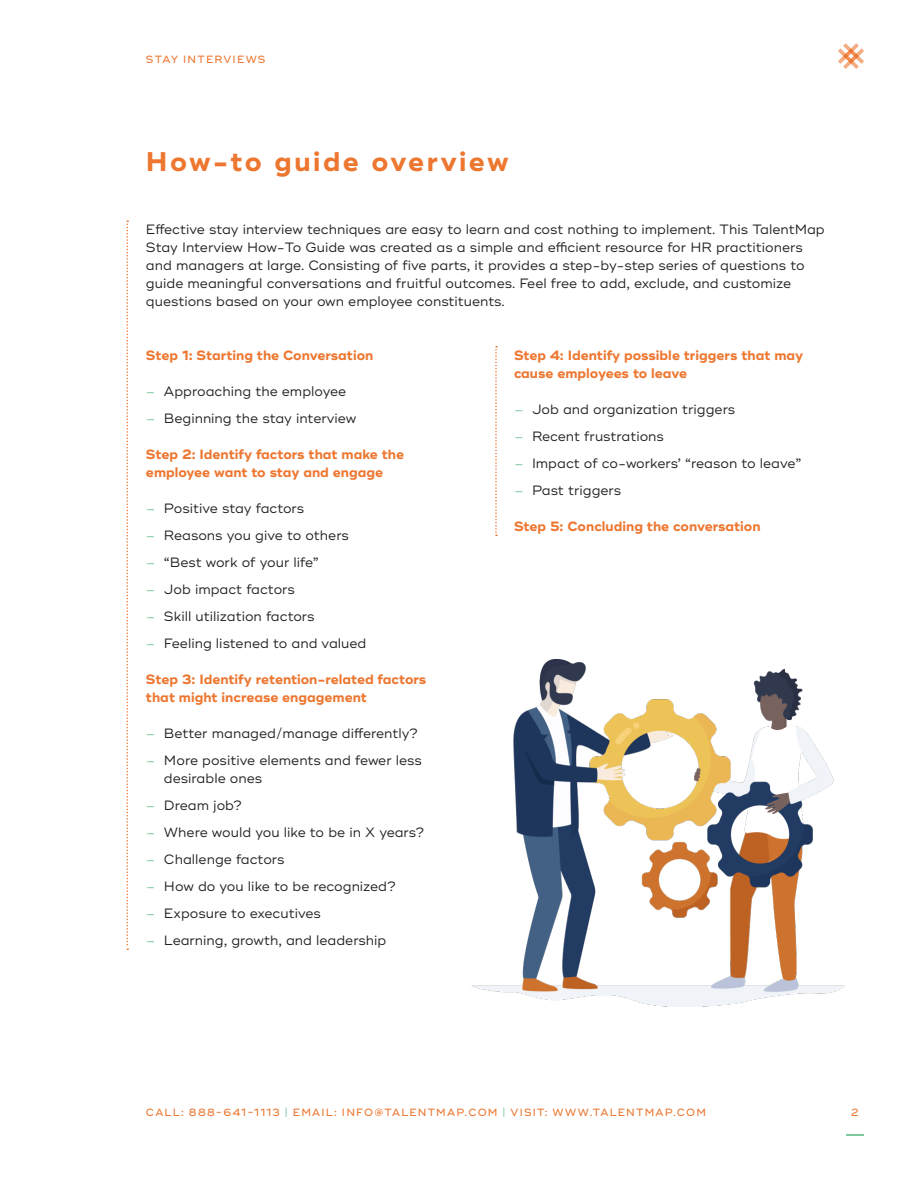
<style>
.page{position:relative;width:918px;height:1188px;background:#fff}
.page>*{position:absolute;margin:0;border:0;box-sizing:border-box;transform-origin:0 0}
.t1{font:700 27px "Ridley Grotesk";letter-spacing:.09em;color:#ed7731}
.Body{font:13.5px/18px "Ridley Grotesk";color:#231f20}
.t2{font:700 13.5px/18px "Ridley Grotesk";color:#ed7731}
.t3{font:500 10.5px "Ridley Grotesk";letter-spacing:.11em;color:#ed7731}
.s1{color:#7dc99e}
</style>
<div class="page">
<svg style="left:846px;top:1135px;width:18px;height:1px"></svg>
<svg style="left:126px;top:220px;width:2px;height:730px"></svg>
<svg style="left:495px;top:346px;width:2px;height:190px"></svg>
<img style="left:471px;top:659px;width:374px;height:348px">
<svg style="left:838px;top:43px;width:26px;height:26px"></svg>
<p class="t3" style="left:146px;top:53px;width:121px">STAY INTERVIEWS</p>
<p class="t1" style="left:146px;top:145px;width:364px">How-to guide overview</p>
<p class="Body" style="left:146px;top:221px;width:680px">Effective stay interview techniques are easy to learn and cost nothing to implement. This TalentMap Stay Interview How-To Guide was created as a simple and efficient resource for HR practitioners and managers at large. Consisting of five parts, it provides a step-by-step series of questions to guide meaningful conversations and fruitful outcomes. Feel free to add, exclude, and customize questions based on your own employee constituents.</p>
<h2 class="t2" style="left:146px;top:347px;width:229px">Step 1: Starting the Conversation</h2>
<p class="Body" style="left:146px;top:383px;width:202px"><span class="s1">–</span> Approaching the employee</p>
<p class="Body" style="left:146px;top:410px;width:212px"><span class="s1">–</span> Beginning the stay interview</p>
<h2 class="t2" style="left:146px;top:446px;width:260px">Step 2: Identify factors that make the employee want to stay and engage</h2>
<p class="Body" style="left:146px;top:500px;width:160px"><span class="s1">–</span> Positive stay factors</p>
<p class="Body" style="left:146px;top:527px;width:204px"><span class="s1">–</span> Reasons you give to others</p>
<p class="Body" style="left:146px;top:554px;width:174px"><span class="s1">–</span> “Best work of your life”</p>
<p class="Body" style="left:146px;top:581px;width:150px"><span class="s1">–</span> Job impact factors</p>
<p class="Body" style="left:146px;top:608px;width:170px"><span class="s1">–</span> Skill utilization factors</p>
<p class="Body" style="left:146px;top:635px;width:222px"><span class="s1">–</span> Feeling listened to and valued</p>
<h2 class="t2" style="left:146px;top:671px;width:282px">Step 3: Identify retention-related factors that might increase engagement</h2>
<p class="Body" style="left:146px;top:725px;width:273px"><span class="s1">–</span> Better managed/manage differently?</p>
<p class="Body" style="left:164px;top:752px;width:259px;text-indent:-18px"><span class="s1">–</span> More positive elements and fewer less desirable ones</p>
<p class="Body" style="left:146px;top:797px;width:97px"><span class="s1">–</span> Dream job?</p>
<p class="Body" style="left:146px;top:824px;width:280px"><span class="s1">–</span> Where would you like to be in X years?</p>
<p class="Body" style="left:146px;top:851px;width:140px"><span class="s1">–</span> Challenge factors</p>
<p class="Body" style="left:146px;top:878px;width:251px"><span class="s1">–</span> How do you like to be recognized?</p>
<p class="Body" style="left:146px;top:905px;width:176px"><span class="s1">–</span> Exposure to executives</p>
<p class="Body" style="left:146px;top:932px;width:242px"><span class="s1">–</span> Learning, growth, and leadership</p>
<h2 class="t2" style="left:514px;top:347px;width:291px">Step 4: Identify possible triggers that may cause employees to leave</h2>
<p class="Body" style="left:514px;top:401px;width:223px"><span class="s1">–</span> Job and organization triggers</p>
<p class="Body" style="left:514px;top:428px;width:152px"><span class="s1">–</span> Recent frustrations</p>
<p class="Body" style="left:514px;top:455px;width:289px"><span class="s1">–</span> Impact of co-workers’ “reason to leave”</p>
<p class="Body" style="left:514px;top:482px;width:109px"><span class="s1">–</span> Past triggers</p>
<h2 class="t2" style="left:514px;top:518px;width:248px">Step 5: Concluding the conversation</h2>
<p class="t3" style="left:146px;top:1106px;width:561px">CALL: 888-641-1113 <span class="s1">|</span> EMAIL: INFO@TALENTMAP.COM <span class="s1">|</span> VISIT: WWW.TALENTMAP.COM</p>
<p class="t3" style="left:851px;top:1106px;width:9px">2</p>
</div>
